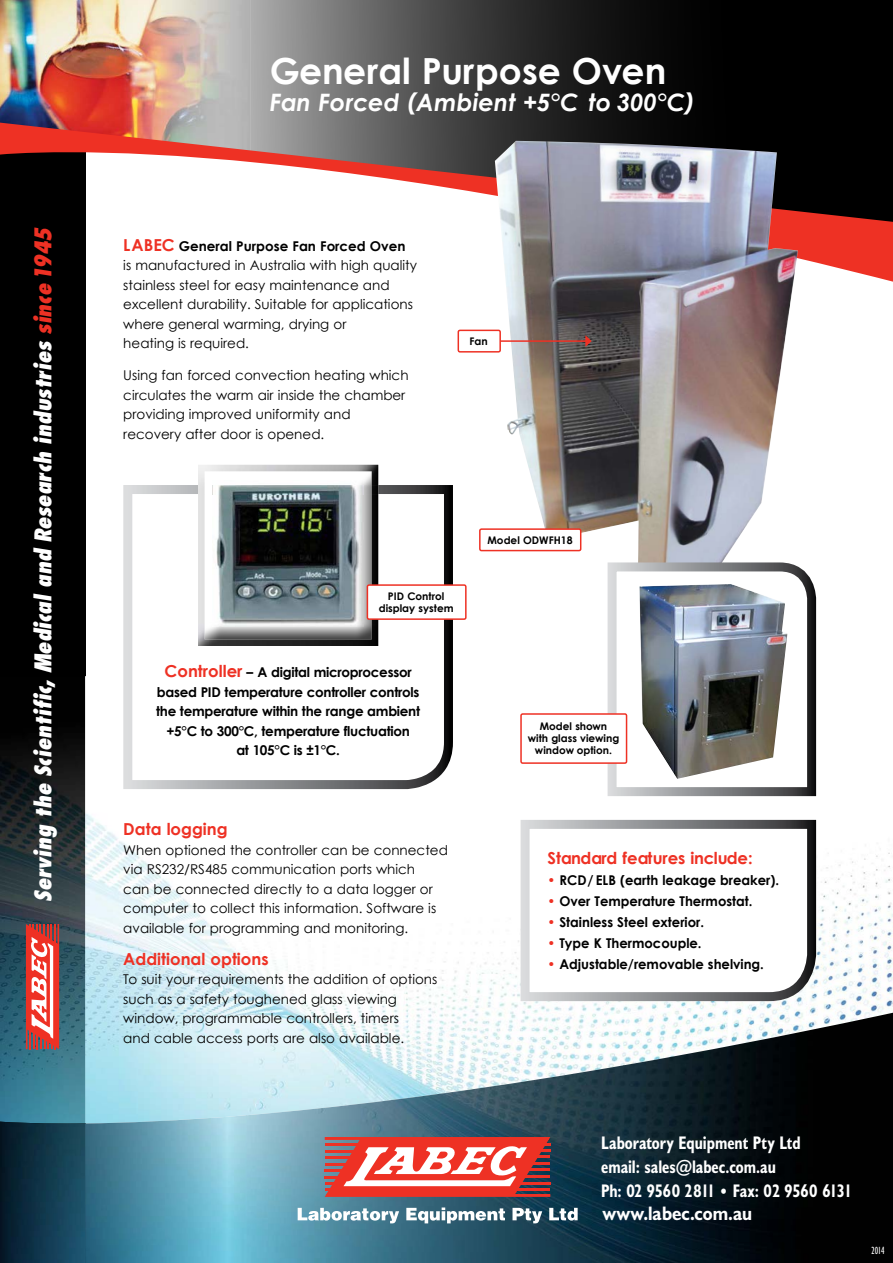
<style>
.page{position:relative;width:893px;height:1263px;background:#fff}
.page>*{position:absolute;margin:0;border:0;box-sizing:border-box;transform-origin:0 0}
.t1{font:700 36px "Century Gothic";color:#fff}
.t2{font:italic 700 24px "Century Gothic";color:#fff}
.t3{font:italic 800 condensed 22.5px "Futura";color:#fff}
.t4{font:700 19.65px "Humanist 521 BT";color:#fff;scale:.9 1}
.t5{font:700 condensed 18.3px/23.9px "Humanist 521 BT";color:#fff;scale:.9 1}
.t6{font:700 16.5px "Century Gothic";color:#ee3124}
.t7{font:700 16.5px "Century Gothic";letter-spacing:-.02em;color:#ee3124}
.t8{font:13.5px/19.5px "Century Gothic";color:#000}
.t9{font:700 13.5px/19.5px "Century Gothic";letter-spacing:-.02em;color:#000;text-align:center}
.t10{font:700 13.5px "Century Gothic";color:#000}
.t11{font:700 10.5px/12px "Century Gothic";color:#000;text-align:center}
.t12{font:condensed 10.5px "Humanist 521 BT";color:#fff;scale:.9 1}
.s1{color:#ee3124}
.s2{font-weight:700;font-size:16.5px;color:#ee3124}
.s3{font-weight:700}
.s4{font-size:16.5px;color:#ee3124}
</style>
<div class="page">
<div style="left:0;top:140px;width:85px;height:1123px;background:#000"></div>
<img style="left:0;top:676px;width:138px;height:445px">
<img style="left:734px;top:853px;width:159px;height:160px">
<img style="left:138px;top:789px;width:270px;height:326px">
<img style="left:408px;top:974px;width:215px;height:91px">
<img style="left:623px;top:1006px;width:105px;height:7px">
<div style="left:684px;top:0;width:209px;height:119px;background:#000"></div>
<img style="left:421px;top:0;width:263px;height:119px">
<img style="left:251px;top:0;width:170px;height:119px">
<img style="left:623px;top:1013px;width:270px;height:250px">
<img style="left:246px;top:1065px;width:378px;height:198px">
<img style="left:85px;top:1115px;width:162px;height:148px">
<img style="left:0;top:1121px;width:85px;height:142px">
<svg style="left:325px;top:1137px;width:225px;height:60px"></svg>
<svg style="left:298px;top:1208px;width:101px;height:15px"></svg>
<svg style="left:406px;top:1207px;width:99px;height:16px"></svg>
<svg style="left:512px;top:1208px;width:30px;height:15px"></svg>
<svg style="left:549px;top:1208px;width:29px;height:12px"></svg>
<svg style="left:26px;top:924px;width:33px;height:125px"></svg>
<img style="left:0;top:0;width:251px;height:119px">
<svg style="left:0;top:119px;width:893px;height:166px"></svg>
<img style="left:495px;top:141px;width:303px;height:417px">
<svg style="left:123px;top:485px;width:330px;height:304px"></svg>
<img style="left:198px;top:465px;width:180px;height:181px">
<div style="left:367px;top:585px;width:99px;height:34px;background:#fff;border-radius:2px"></div>
<div style="left:367px;top:584px;width:100px;height:36px;border:2px solid #ee3124;border-radius:2px"></div>
<svg style="left:607px;top:558px;width:210px;height:239px"></svg>
<div style="left:521px;top:714px;width:105px;height:49px;background:#fff;border-radius:2px"></div>
<div style="left:520px;top:713px;width:107px;height:51px;border:2px solid #ee3124;border-radius:2px"></div>
<svg style="left:516px;top:819px;width:305px;height:187px"></svg>
<div style="left:480px;top:529px;width:101px;height:22px;background:#fff;border-radius:2px"></div>
<div style="left:479px;top:528px;width:102px;height:23px;border:2px solid #ee3124;border-radius:2px"></div>
<hr style="left:488px;top:340px;width:98px;height:2px;background:#ee3124">
<svg style="left:585px;top:335px;width:7px;height:12px"></svg>
<div style="left:458px;top:330px;width:42px;height:22px;background:#fff;border-radius:2px"></div>
<div style="left:458px;top:330px;width:43px;height:23px;border:2px solid #ee3124;border-radius:2px"></div>
<h3 class="t3" style="left:29px;top:902px;width:676px;rotate:-90deg">Serving the Scientific, Medical and Research industries <span class="s1">since 1945</span></h3>
<h1 class="t1" style="left:270px;top:48px;width:398px">General Purpose Oven</h1>
<h2 class="t2" style="left:270px;top:87px;width:427px">Fan Forced (Ambient +5°C to 300°C)</h2>
<p class="t8" style="left:123px;top:236px;width:295px"><span class="s2">LABEC</span> <span class="s3">General Purpose Fan Forced Oven<br></span>is manufactured in Australia with high quality stainless steel for easy maintenance and excellent durability. Suitable for applications where general warming, drying or<br>heating is required.</p>
<p class="t8" style="left:123px;top:365px;width:287px">Using fan forced convection heating which circulates the warm air inside the chamber providing improved uniformity and recovery after door is opened.</p>
<p class="t11" style="left:469px;top:335px;width:20px">Fan</p>
<p class="t11" style="left:379px;top:590px;width:76px">PID Control display system</p>
<p class="t9" style="left:156px;top:662px;width:266px"><span class="s4">Controller</span> – A digital microprocessor based PID temperature controller controls the temperature within the range ambient +5°C to 300°C, temperature fluctuation<br>at 105°C is ±1°C.</p>
<p class="t6" style="left:123px;top:819px;width:106px">Data logging</p>
<p class="t8" style="left:123px;top:840px;width:326px">When optioned the controller can be connected via RS232/RS485 communication ports which<br>can be connected directly to a data logger or computer to collect this information. Software is available for programming and monitoring.</p>
<p class="t6" style="left:123px;top:948px;width:147px">Additional options</p>
<p class="t8" style="left:123px;top:969px;width:316px">To suit your requirements the addition of options such as a safety toughened glass viewing window, programmable controllers, timers<br>and cable access ports are also available.</p>
<p class="t11" style="left:487px;top:534px;width:87px">Model ODWFH18</p>
<p class="t11" style="left:528px;top:720px;width:93px">Model shown<br>with glass viewing window option.</p>
<p class="t7" style="left:547px;top:847px;width:207px">Standard features include:</p>
<p class="t10" style="left:547px;top:871px;width:233px"><span class="s1">•</span> RCD/ ELB (earth leakage breaker).</p>
<p class="t10" style="left:547px;top:892px;width:207px"><span class="s1">•</span> Over Temperature Thermostat.</p>
<p class="t10" style="left:547px;top:913px;width:158px"><span class="s1">•</span> Stainless Steel exterior.</p>
<p class="t10" style="left:547px;top:934px;width:156px"><span class="s1">•</span> Type K Thermocouple.</p>
<p class="t10" style="left:547px;top:955px;width:218px"><span class="s1">•</span> Adjustable/removable shelving.</p>
<h3 class="t5" style="left:601px;top:1130px;width:278px">Laboratory Equipment Pty Ltd<br>email: sales@labec.com.au<br>Ph: 02 9560 2811 • Fax: 02 9560 6131</h3>
<h3 class="t4" style="left:603px;top:1201px;width:167px">www.labec.com.au</h3>
<p class="t12" style="left:871px;top:1245px;width:16px">2014</p>
</div>
